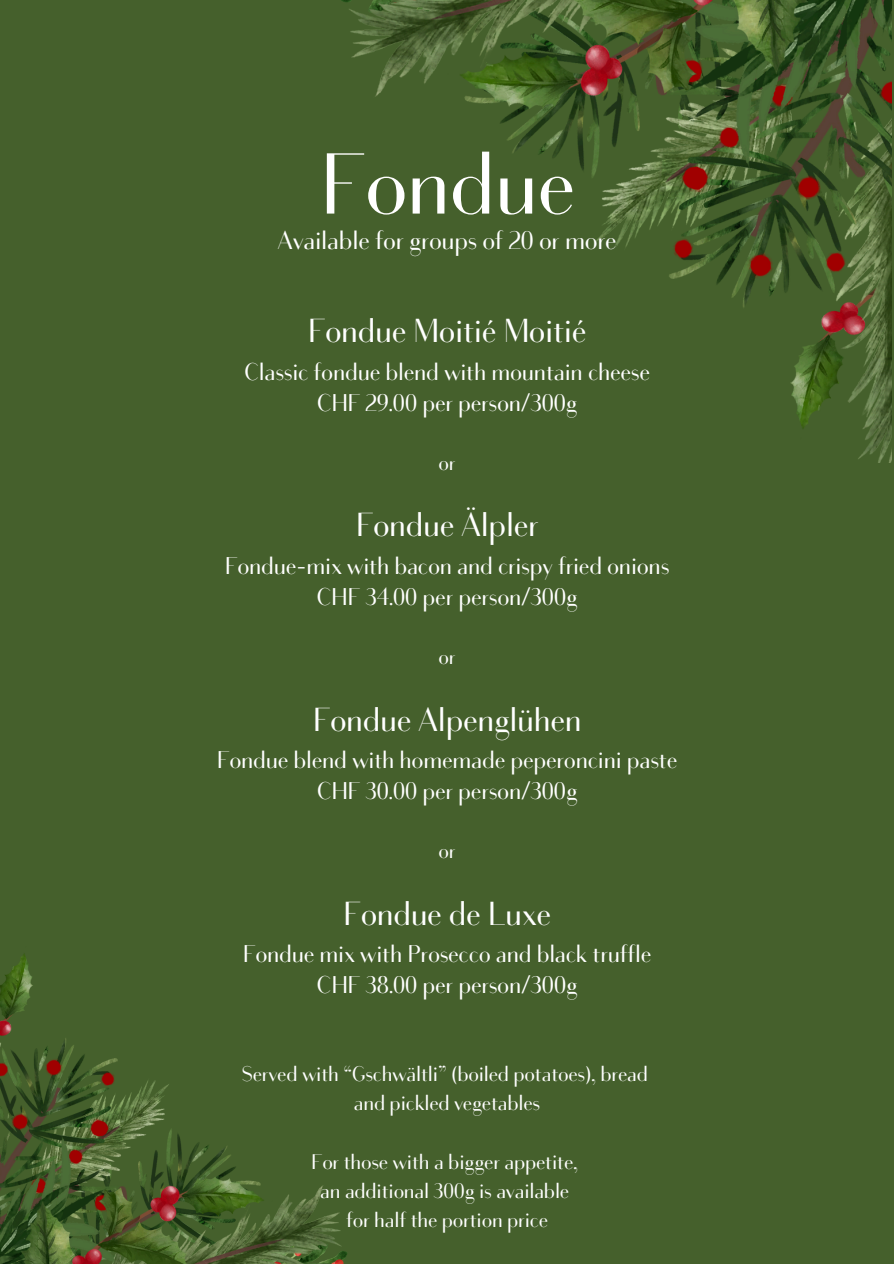
<style>
.page{position:relative;width:894px;height:1264px;background:#fff}
.page>*{position:absolute;margin:0;border:0;box-sizing:border-box;transform-origin:0 0}
.t1{font:85.5px "Bodoni Sans";color:#fff}
.t2{font:33px "Bodoni Sans";color:#fff}
.t3{font:25.5px "Bodoni Sans";color:#fff}
.t4{font:24px/31px "Bodoni Sans";color:#fff;text-align:center}
.t5{font:21px "Bodoni Sans";color:#fff}
</style>
<div class="page">
<div style="left:0;top:0;width:893px;height:1263px;background:#45602c"></div>
<img style="left:0;top:953px;width:347px;height:310px">
<img style="left:341px;top:0;width:550px;height:462px">
<p class="t1" style="left:319px;top:134px;width:256px">Fondue</p>
<p class="t3" style="left:277px;top:225px;width:340px">Available for groups of 20 or more</p>
<h2 class="t2" style="left:307px;top:311px;width:280px">Fondue Moitié Moitié</h2>
<h1 class="t4" style="left:244px;top:356px;width:407px">Classic fondue blend with mountain cheese<br>CHF 29.00 per person/300g</h1>
<h2 class="t5" style="left:438px;top:450px;width:18px">or</h2>
<p class="t2" style="left:355px;top:505px;width:184px">Fondue Älpler</p>
<h1 class="t4" style="left:225px;top:550px;width:446px">Fondue-mix with bacon and crispy fried onions<br>CHF 34.00 per person/300g</h1>
<h2 class="t5" style="left:438px;top:644px;width:18px">or</h2>
<p class="t2" style="left:312px;top:699px;width:270px">Fondue Alpenglühen</p>
<h1 class="t4" style="left:217px;top:744px;width:462px">Fondue blend with homemade peperoncini paste<br>CHF 30.00 per person/300g</h1>
<h2 class="t5" style="left:438px;top:838px;width:18px">or</h2>
<p class="t2" style="left:343px;top:893px;width:209px">Fondue de Luxe</p>
<h1 class="t4" style="left:243px;top:938px;width:410px">Fondue mix with Prosecco and black truffle<br>CHF 38.00 per person/300g</h1>
<h2 class="t5" style="left:241px;top:1061px;width:407px">Served with “Gschwältli” (boiled potatoes), bread</h2>
<p class="t5" style="left:354px;top:1090px;width:188px">and pickled vegetables</p>
<p class="t5" style="left:311px;top:1149px;width:268px">For those with a bigger appetite,</p>
<p class="t5" style="left:320px;top:1178px;width:250px">an additional 300g is available</p>
<p class="t5" style="left:346px;top:1207px;width:203px">for half the portion price</p>
</div>
